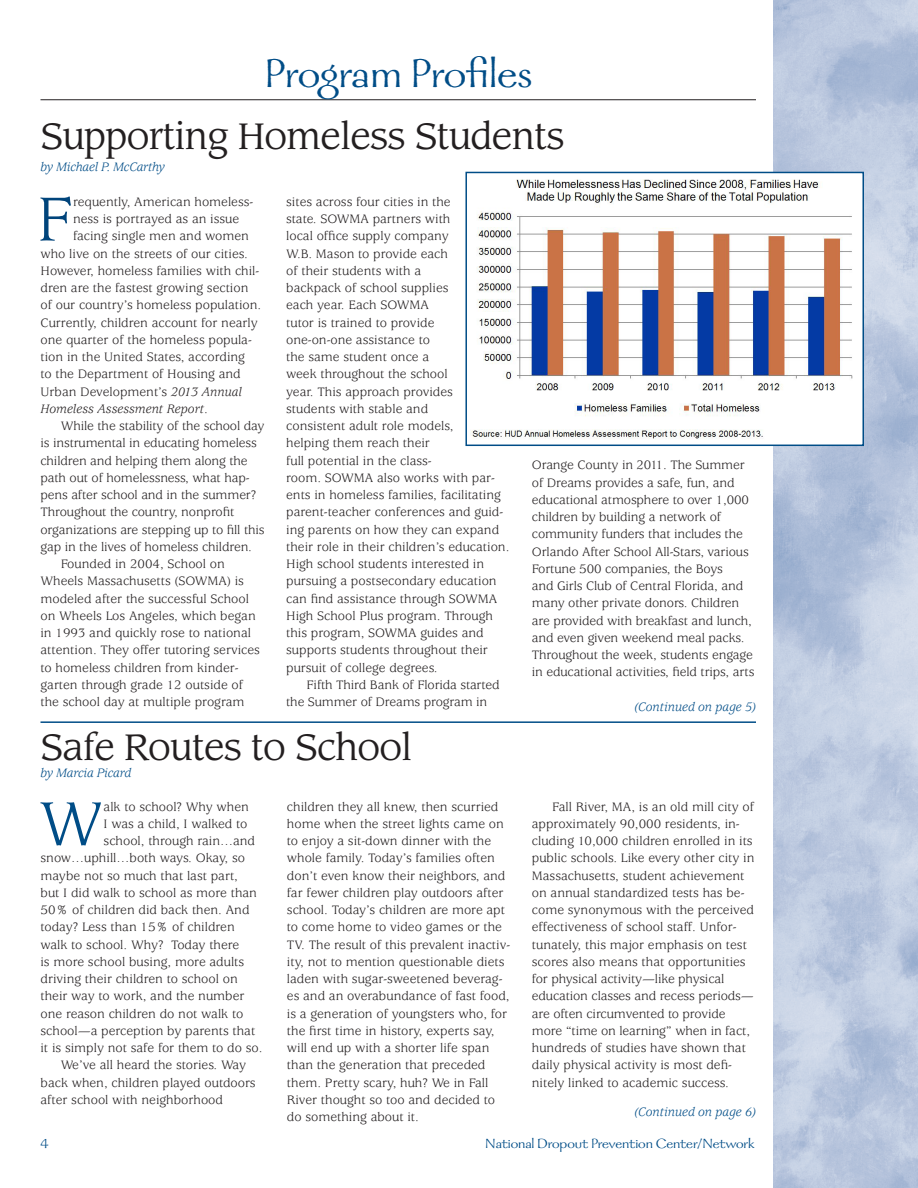
<style>
.page{position:relative;width:918px;height:1188px;background:#fff}
.page>*{position:absolute;margin:0;border:0;box-sizing:border-box;transform-origin:0 0}
.t1{font:68.55px "Usherwood";color:#00447b}
.t2{font:68.55px "Usherwood";color:#004d87}
.t3{font:45px "Galahad";letter-spacing:-.005em;color:#004d87}
.t4{font:36px "Leawood";letter-spacing:-.02em;color:#231f20}
.t5{font:15px "Galahad";color:#004d87}
.t6{font:13.5px/17.2px "Usherwood";color:#231f20}
.t7{font:italic 13.5px "Usherwood";color:#004d87}
.t8{font:italic 13.5px "Usherwood";letter-spacing:-.02em;color:#004d87}
.t9{font:italic 13.5px "Usherwood";color:#231f20}
.s1{font-style:italic}
.s2{font-style:normal}
</style>
<div class="page">
<img style="left:774px;top:0;width:144px;height:1188px">
<hr style="left:40px;top:99px;width:716px;height:1px;background:#231f20">
<div style="left:465px;top:172px;width:399px;height:274px;background:#fff;border:2px solid #004d87"></div>
<img style="left:471px;top:179px;width:382px;height:260px">
<hr style="left:40px;top:721px;width:716px;height:2px;background:#004d87">
<h2 class="t3" style="left:264px;top:50px;width:270px">Program Profiles</h2>
<h3 class="t4" style="left:40px;top:115px;width:525px">Supporting Homeless Students</h3>
<p class="t8" style="left:40px;top:160px;width:126px">by Michael P. McCarthy</p>
<p class="t6" style="left:286px;top:194px;width:225px">sites across four cities in the<br>state. SOWMA partners with<br>local office supply company<br>W.B. Mason to provide each<br>of their students with a<br>backpack of school supplies<br>each year. Each SOWMA<br>tutor is trained to provide<br>one-on-one assistance to<br>the same student once a<br>week throughout the school<br>year. This approach provides<br>students with stable and<br>consistent adult role models,<br>helping them reach their<br>full potential in the class-<br>room. SOWMA also works with par&shy;ents in homeless families, facilitating parent-teacher conferences and guid&shy;ing parents on how they can expand their role in their children’s education.<br>High school students interested in pursuing a postsecondary education can find assistance through SOWMA<br>High School Plus program. Through this program, SOWMA guides and supports students throughout their pursuit of college degrees.</p>
<p class="t6" style="left:286px;top:677px;width:215px;text-indent:20px">Fifth Third Bank of Florida started the Summer of Dreams program in</p>
<h1 class="t1" style="left:36px;top:182px;width:38px">F</h1>
<p class="t6" style="left:73px;top:194px;width:182px">requently, American homeless-</p>
<p class="t6" style="left:73px;top:211px;width:168px">ness is portrayed as an issue</p>
<p class="t6" style="left:73px;top:228px;width:178px">facing single men and women</p>
<p class="t6" style="left:40px;top:245px;width:209px">who live on the streets of our cities.</p>
<p class="t6" style="left:40px;top:263px;width:220px">However, homeless families with chil-</p>
<p class="t6" style="left:40px;top:280px;width:209px">dren are the fastest growing section</p>
<p class="t6" style="left:40px;top:297px;width:222px">of our country’s homeless population.</p>
<p class="t6" style="left:40px;top:314px;width:219px">Currently, children account for nearly</p>
<p class="t6" style="left:40px;top:332px;width:213px">one quarter of the homeless popula-</p>
<p class="t6" style="left:40px;top:349px;width:206px">tion in the United States, according</p>
<p class="t6" style="left:40px;top:366px;width:202px">to the Department of Housing and</p>
<p class="t6" style="left:40px;top:383px;width:203px">Urban Development’s <span class="s1">2013 Annual</span></p>
<p class="t9" style="left:40px;top:401px;width:169px">Homeless Assessment Report<span class="s2">.</span></p>
<p class="t6" style="left:61px;top:418px;width:205px">While the stability of the school day</p>
<p class="t6" style="left:40px;top:435px;width:218px">is instrumental in educating homeless</p>
<p class="t6" style="left:40px;top:452px;width:209px">children and helping them along the</p>
<p class="t6" style="left:40px;top:470px;width:210px">path out of homelessness, what hap-</p>
<p class="t6" style="left:40px;top:487px;width:217px">pens after school and in the summer?</p>
<p class="t6" style="left:40px;top:504px;width:195px">Throughout the country, nonprofit</p>
<p class="t6" style="left:40px;top:521px;width:226px">organizations are stepping up to fill this</p>
<p class="t6" style="left:40px;top:539px;width:213px">gap in the lives of homeless children.</p>
<p class="t6" style="left:61px;top:556px;width:166px">Founded in 2004, School on</p>
<p class="t6" style="left:40px;top:573px;width:205px">Wheels Massachusetts (SOWMA) is</p>
<p class="t6" style="left:40px;top:590px;width:210px">modeled after the successful School</p>
<p class="t6" style="left:40px;top:608px;width:217px">on Wheels Los Angeles, which began</p>
<p class="t6" style="left:40px;top:625px;width:212px">in 1993 and quickly rose to national</p>
<p class="t6" style="left:40px;top:642px;width:221px">attention. They offer tutoring services</p>
<p class="t6" style="left:40px;top:659px;width:200px">to homeless children from kinder-</p>
<p class="t6" style="left:40px;top:677px;width:204px">garten through grade 12 outside of</p>
<p class="t6" style="left:40px;top:694px;width:206px">the school day at multiple program</p>
<p class="t6" style="left:532px;top:457px;width:224px">Orange County in 2011. The Summer of Dreams provides a safe, fun, and educational atmosphere to over 1,000 children by building a network of community funders that includes the Orlando After School All-Stars, various Fortune 500 companies, the Boys<br>and Girls Club of Central Florida, and many other private donors. Children are provided with breakfast and lunch, and even given weekend meal packs.<br>Throughout the week, students engage in educational activities, field trips, arts</p>
<p class="t7" style="left:634px;top:700px;width:123px">(Continued on page 5)</p>
<h3 class="t4" style="left:40px;top:726px;width:373px">Safe Routes to School</h3>
<p class="t8" style="left:40px;top:766px;width:92px">by Marcia Picard</p>
<h1 class="t2" style="left:39px;top:787px;width:66px">W</h1>
<p class="t6" style="left:104px;top:798px;width:147px">alk to school? Why when</p>
<p class="t6" style="left:104px;top:816px;width:145px">I was a child, I walked to</p>
<p class="t6" style="left:104px;top:833px;width:153px">school, through rain…and</p>
<p class="t6" style="left:40px;top:850px;width:206px">snow…uphill…both ways. Okay, so</p>
<p class="t6" style="left:40px;top:867px;width:199px">maybe not so much that last part,</p>
<p class="t6" style="left:40px;top:885px;width:218px">but I did walk to school as more than</p>
<p class="t6" style="left:40px;top:902px;width:211px">50% of children did back then. And</p>
<p class="t6" style="left:40px;top:919px;width:196px">today? Less than 15% of children</p>
<p class="t6" style="left:40px;top:936px;width:200px">walk to school. Why? Today there</p>
<p class="t6" style="left:40px;top:954px;width:205px">is more school busing, more adults</p>
<p class="t6" style="left:40px;top:971px;width:199px">driving their children to school on</p>
<p class="t6" style="left:40px;top:988px;width:206px">their way to work, and the number</p>
<p class="t6" style="left:40px;top:1005px;width:204px">one reason children do not walk to</p>
<p class="t6" style="left:40px;top:1023px;width:216px">school—a perception by parents that</p>
<p class="t6" style="left:40px;top:1040px;width:224px">it is simply not safe for them to do so.</p>
<p class="t6" style="left:61px;top:1057px;width:187px">We’ve all heard the stories. Way</p>
<p class="t6" style="left:40px;top:1074px;width:217px">back when, children played outdoors</p>
<p class="t6" style="left:40px;top:1092px;width:184px">after school with neighborhood</p>
<p class="t6" style="left:287px;top:798px;width:225px">children they all knew, then scurried home when the street lights came on to enjoy a sit-down dinner with the whole family. Today’s families often don’t even know their neighbors, and far fewer children play outdoors after school. Today’s children are more apt to come home to video games or the TV. The result of this prevalent inactiv&shy;ity, not to mention questionable diets laden with sugar-sweetened beverag&shy;es and an overabundance of fast food, is a generation of youngsters who, for the first time in history, experts say, will end up with a shorter life span than the generation that preceded them. Pretty scary, huh? We in Fall River thought so too and decided to do something about it.</p>
<p class="t6" style="left:532px;top:798px;width:224px;text-indent:20px">Fall River, MA, is an old mill city of approximately 90,000 residents, in&shy;cluding 10,000 children enrolled in its public schools. Like every other city in Massachusetts, student achievement on annual standardized tests has be&shy;come synonymous with the perceived effectiveness of school staff. Unfor&shy;tunately, this major emphasis on test scores also means that opportunities for physical activity—like physical education classes and recess periods— are often circumvented to provide more “time on learning” when in fact, hundreds of studies have shown that daily physical activity is most defi&shy;nitely linked to academic success.</p>
<p class="t7" style="left:634px;top:1105px;width:123px">(Continued on page 6)</p>
<p class="t5" style="left:40px;top:1136px;width:9px">4</p>
<p class="t5" style="left:485px;top:1136px;width:271px">National Dropout Prevention Center/Network</p>
</div>
